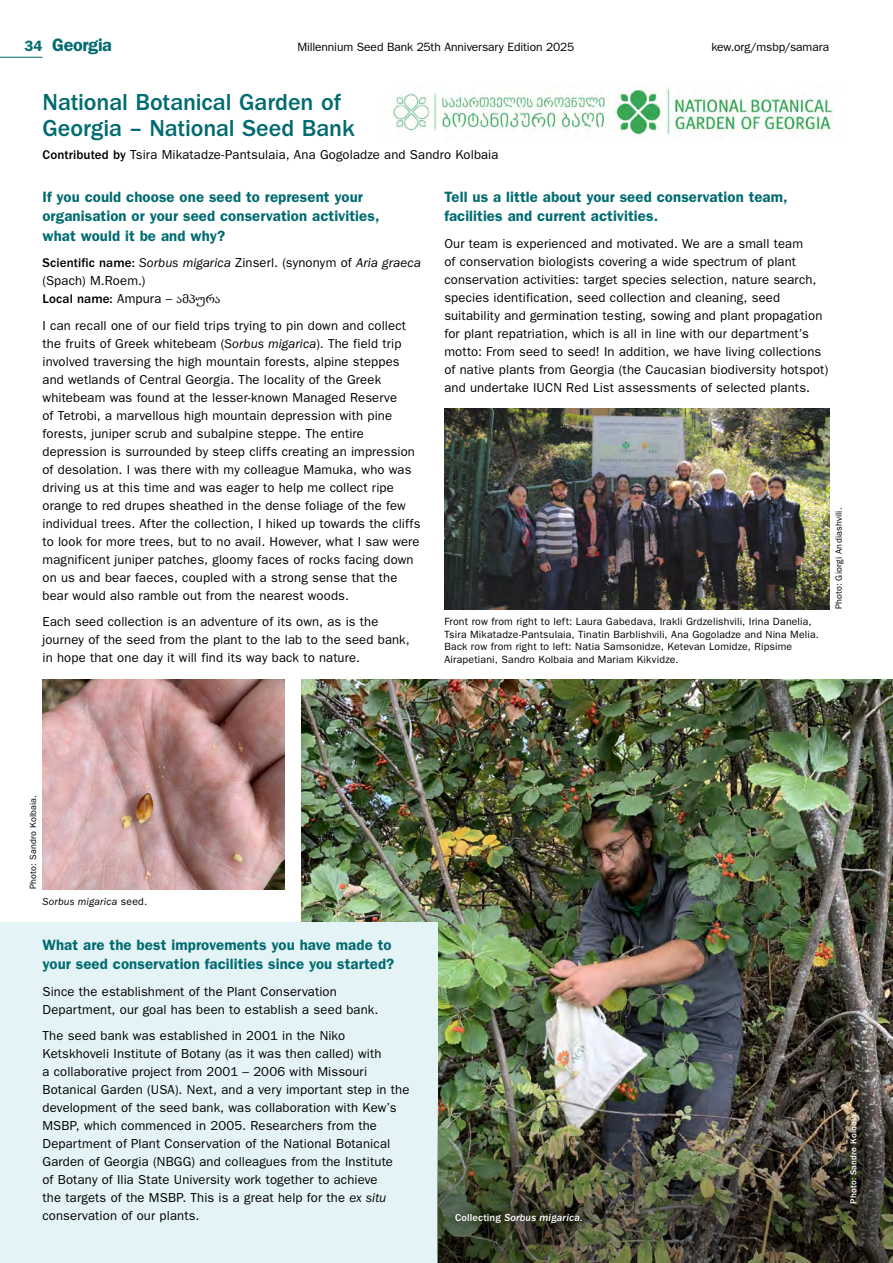
<style>
.page{position:relative;width:893px;height:1263px;background:#fff}
.page>*{position:absolute;margin:0;border:0;box-sizing:border-box;transform-origin:0 0}
.Org_heading_ASIA{font:500 24px/26.4px "ITC Franklin Gothic Std";letter-spacing:-.005em;color:#006b70}
.t1{font:600 18px "ITC Franklin Gothic Std";letter-spacing:-.02em;color:#006b70}
.Org_sub_heading_ASIA{font:600 15px/19.5px "ITC Franklin Gothic Std";letter-spacing:.005em;color:#006b70}
.Org_body_text{font:13.05px/18px "ITC Franklin Gothic Std";letter-spacing:.01em;color:#000}
.Org_body_text-2{font:500 13.05px "ITC Franklin Gothic Std";letter-spacing:.01em;color:#000}
.t2{font:12px "ITC Franklin Gothic Std";letter-spacing:-.01em;color:#000}
.Org_photo_description{font:10.5px/12.6px "ITC Franklin Gothic Std";letter-spacing:.015em;color:#000}
.Org_photo_description-2{font:10.5px "ITC Franklin Gothic Std Med It";letter-spacing:.015em;color:#fff}
.Org_photo_description-3{font:italic 10.5px "ITC Franklin Gothic Std";letter-spacing:.015em;color:#000}
.photo_credit{font:9px "ITC Franklin Gothic Std";letter-spacing:.02em;color:#000}
.photo_credit-2{font:500 9px "ITC Franklin Gothic Std";letter-spacing:.02em;color:#fff}
.s1{font-size:15px}
.s2{font-weight:500}
.s3{font-style:italic}
.s4{font-weight:400}
.s5{font-family:"Sylfaen";font-weight:400}
.s6{font-style:normal}
.s7{font-family:"ITC Franklin Gothic Std";font-weight:500}
</style>
<div class="page">
<img style="left:302px;top:680px;width:591px;height:409px">
<hr style="left:892px;top:1077px;width:1px;height:186px;background:#e4f3f5">
<img style="left:43px;top:680px;width:242px;height:209px">
<img style="left:444px;top:408px;width:385px;height:201px">
<div style="left:0;top:922px;width:438px;height:341px;background:#e4f3f5"></div>
<img style="left:438px;top:1089px;width:455px;height:174px">
<hr style="left:0;top:57px;width:43px;height:1px;background:#006b70">
<img style="left:391px;top:92px;width:216px;height:39px">
<img style="left:616px;top:85px;width:218px;height:54px">
<svg style="left:445px;top:1202px;width:147px;height:31px;background:#393f2c"></svg>
<svg style="left:840px;top:1102px;width:28px;height:112px;background:#3c372c"></svg>
<h2 class="t1" style="left:25px;top:34px;width:89px"><span class="s1">34</span> Georgia</h2>
<p class="t2" style="left:297px;top:40px;width:279px">Millennium Seed Bank 25th Anniversary Edition 2025</p>
<p class="t2" style="left:711px;top:40px;width:119px">kew.org/msbp/samara</p>
<p class="Org_heading_ASIA" style="left:43px;top:89px;width:314px">National Botanical Garden of<br>Georgia – National Seed Bank</p>
<p class="Org_body_text" style="left:43px;top:145px;width:457px"><span class="s2">Contributed by</span> Tsira Mikatadze-Pantsulaia, Ana Gogoladze and Sandro Kolbaia</p>
<p class="Org_sub_heading_ASIA" style="left:43px;top:187px;width:338px">If you could choose one seed to represent your organisation or your seed conservation activities, what would it be and why?</p>
<p class="Org_body_text" style="left:43px;top:254px;width:380px"><span class="s2">Scientific name:</span> <span class="s3">Sorbus migarica</span> Zinserl. (synonym of <span class="s3">Aria graeca </span>(Spach) M.Roem.)</p>
<p class="Org_body_text-2" style="left:43px;top:291px;width:179px">Local name: <span class="s4">Ampura –</span> <span class="s5">ამპურა</span></p>
<p class="Org_body_text" style="left:43px;top:316px;width:379px">I can recall one of our field trips trying to pin down and collect the fruits of Greek whitebeam (<span class="s3">Sorbus migarica</span>). The field trip involved traversing the high mountain forests, alpine steppes and wetlands of Central Georgia. The locality of the Greek whitebeam was found at the lesser-known Managed Reserve<br>of Tetrobi, a marvellous high mountain depression with pine forests, juniper scrub and subalpine steppe. The entire depression is surrounded by steep cliffs creating an impression of desolation. I was there with my colleague Mamuka, who was driving us at this time and was eager to help me collect ripe orange to red drupes sheathed in the dense foliage of the few individual trees. After the collection, I hiked up towards the cliffs to look for more trees, but to no avail. However, what I saw were magnificent juniper patches, gloomy faces of rocks facing down on us and bear faeces, coupled with a strong sense that the bear would also ramble out from the nearest woods.</p>
<p class="Org_body_text" style="left:43px;top:613px;width:369px">Each seed collection is an adventure of its own, as is the journey of the seed from the plant to the lab to the seed bank, in hope that one day it will find its way back to nature.</p>
<p class="Org_sub_heading_ASIA" style="left:444px;top:187px;width:345px">Tell us a little about your seed conservation team, facilities and current activities.</p>
<p class="Org_body_text" style="left:444px;top:234px;width:385px">Our team is experienced and motivated. We are a small team<br>of conservation biologists covering a wide spectrum of plant conservation activities: target species selection, nature search, species identification, seed collection and cleaning, seed suitability and germination testing, sowing and plant propagation for plant repatriation, which is all in line with our department’s motto: From seed to seed! In addition, we have living collections of native plants from Georgia (the Caucasian biodiversity hotspot) and undertake IUCN Red List assessments of selected plants.</p>
<p class="Org_photo_description" style="left:444px;top:615px;width:376px">Front row from right to left: Laura Gabedava, Irakli Grdzelishvili, Irina Danelia, Tsira Mikatadze-Pantsulaia, Tinatin Barblishvili, Ana Gogoladze and Nina Melia.<br>Back row from right to left: Natia Samsonidze, Ketevan Lomidze, Ripsime Airapetiani, Sandro Kolbaia and Mariam Kikvidze.</p>
<p class="photo_credit" style="left:833px;top:609px;width:103px;rotate:-90deg">Photo: Giorgi Andiashvili.</p>
<p class="photo_credit" style="left:28px;top:889px;width:95px;rotate:-90deg">Photo: Sandro Kolbaia.</p>
<p class="Org_photo_description-3" style="left:43px;top:895px;width:106px">Sorbus migarica <span class="s6">seed.</span></p>
<p class="Org_sub_heading_ASIA" style="left:43px;top:935px;width:353px">What are the best improvements you have made to your seed conservation facilities since you started?</p>
<p class="Org_body_text" style="left:43px;top:982px;width:337px">Since the establishment of the Plant Conservation<br>Department, our goal has been to establish a seed bank.</p>
<p class="Org_body_text" style="left:43px;top:1027px;width:368px">The seed bank was established in 2001 in the Niko Ketskhoveli Institute of Botany (as it was then called) with<br>a collaborative project from 2001 – 2006 with Missouri Botanical Garden (USA). Next, and a very important step in the development of the seed bank, was collaboration with Kew’s MSBP, which commenced in 2005. Researchers from the Department of Plant Conservation of the National Botanical Garden of Georgia (NBGG) and colleagues from the Institute<br>of Botany of Ilia State University work together to achieve<br>the targets of the MSBP. This is a great help for the <span class="s3">ex situ </span>conservation of our plants.</p>
<p class="Org_photo_description-2" style="left:455px;top:1211px;width:129px"><span class="s7">Collecting</span> Sorbus migarica.</p>
<p class="photo_credit-2" style="left:849px;top:1204px;width:94px;rotate:-90deg">Photo: Sandro Kolbaia.</p>
</div>
